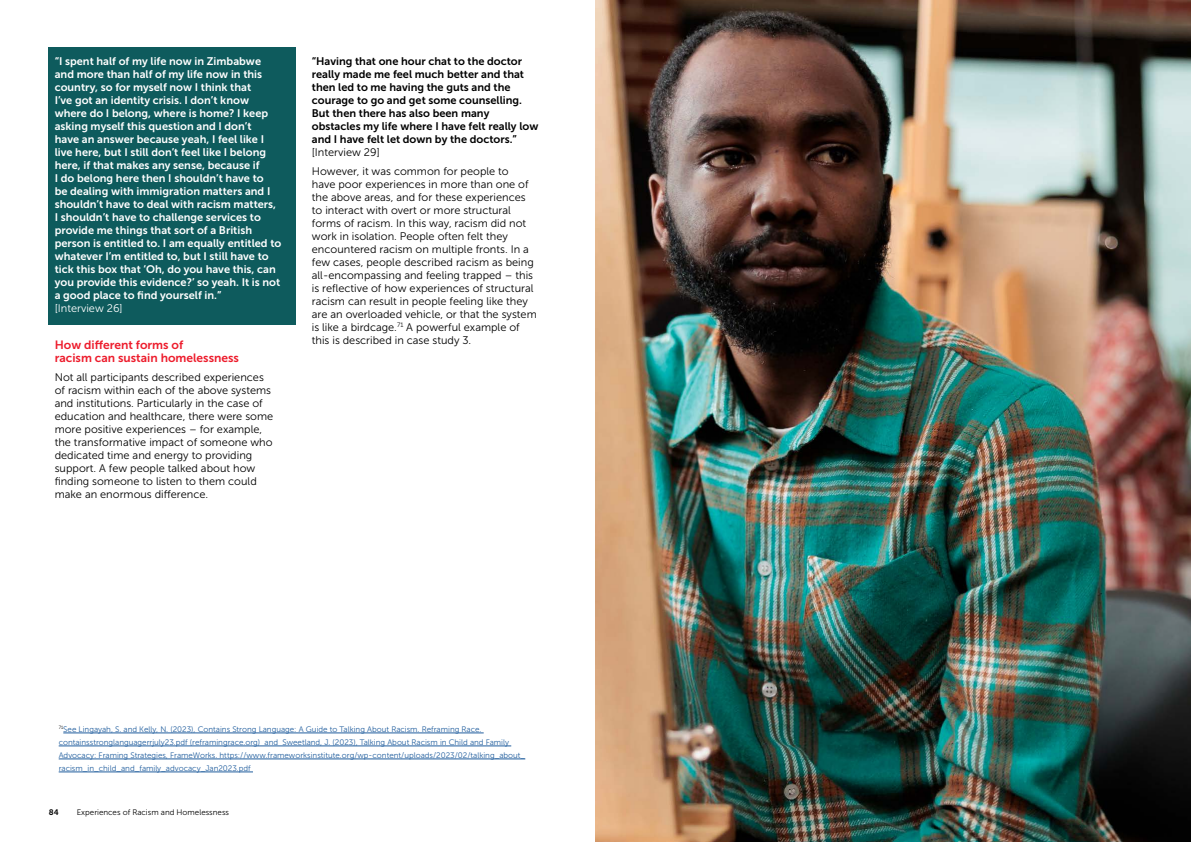
<style>
.page{position:relative;width:1191px;height:842px;background:#fff}
.page>*{position:absolute;margin:0;border:0;box-sizing:border-box;transform-origin:0 0}
.t1{font:12px/13px "Museo Sans 700";color:#ed1c2c}
.t2{font:11px/13px "Museo Sans 300";color:#000}
.t3{font:11px/13px "Museo Sans 700";color:#fff}
.t4{font:11px/13px "Museo Sans 700";color:#000}
.t5{font:8px/13px "Museo Sans 300";color:#215e9e}
.t6{font:8px "Museo Sans 300";color:#000}
.t7{font:8px "Museo Sans 700";color:#000}
.s1{font-family:"Museo Sans 300"}
</style>
<div class="page">
<div style="left:48px;top:47px;width:247px;height:277px;background:#0e5b5d"></div>
<hr style="left:63px;top:733px;width:421px;height:1px;background:#215e9e">
<hr style="left:59px;top:746px;width:452px;height:1px;background:#215e9e">
<hr style="left:59px;top:759px;width:466px;height:1px;background:#215e9e">
<hr style="left:59px;top:772px;width:194px;height:1px;background:#215e9e">
<img style="left:595px;top:0;width:596px;height:842px">
<p class="t3" style="left:55px;top:55px;width:228px">“I spent half of my life now in Zimbabwe and more than half of my life now in this country, so for myself now I think that<br>I’ve got an identity crisis. I don’t know where do I belong, where is home? I keep asking myself this question and I don’t<br>have an answer because yeah, I feel like I live here, but I still don’t feel like I belong here, if that makes any sense, because if<br>I do belong here then I shouldn’t have to<br>be dealing with immigration matters and I shouldn’t have to deal with racism matters, I shouldn’t have to challenge services to provide me things that sort of a British person is entitled to. I am equally entitled to whatever I’m entitled to, but I still have to tick this box that ‘Oh, do you have this, can you provide this evidence?’ so yeah. It is not a good place to find yourself in.”<br><span class="s1">[Interview 26]</span></p>
<p class="t1" style="left:55px;top:339px;width:186px">How different forms of<br>racism can sustain homelessness</p>
<p class="t2" style="left:55px;top:371px;width:220px">Not all participants described experiences of racism within each of the above systems and institutions. Particularly in the case of education and healthcare, there were some more positive experiences – for example, the transformative impact of someone who dedicated time and energy to providing support. A few people talked about how finding someone to listen to them could make an enormous difference.</p>
<p class="t4" style="left:312px;top:55px;width:228px">“Having that one hour chat to the doctor really made me feel much better and that then led to me having the guts and the courage to go and get some counselling.<br>But then there has also been many obstacles my life where I have felt really low and I have felt let down by the doctors.” <span class="s1">[Interview 29]</span></p>
<p class="t2" style="left:312px;top:164px;width:226px">However, it was common for people to<br>have poor experiences in more than one of the above areas, and for these experiences to interact with overt or more structural forms of racism. In this way, racism did not work in isolation. People often felt they encountered racism on multiple fronts. In a few cases, people described racism as being all-encompassing and feeling trapped – this is reflective of how experiences of structural racism can result in people feeling like they are an overloaded vehicle, or that the system is like a birdcage.<sup>71</sup> A powerful example of this is described in case study 3.</p>
<p class="t5" style="left:59px;top:723px;width:468px"><sup>71</sup>See Lingayah, S. and Kelly, N. (2023), Contains Strong Language: A Guide to Talking About Racism. Reframing Race. containsstronglanguagerrjuly23.pdf (reframingrace.org) and Sweetland, J. (2023), Talking About Racism in Child and Family Advocacy: Framing Strategies, FrameWorks. https://www.frameworksinstitute.org/wp-content/uploads/2023/02/talking_about_ racism_in_child_and_family_advocacy_Jan2023.pdf</p>
<p class="t7" style="left:49px;top:808px;width:11px">84</p>
<p class="t6" style="left:77px;top:808px;width:154px">Experiences of Racism and Homelessness</p>
</div>
